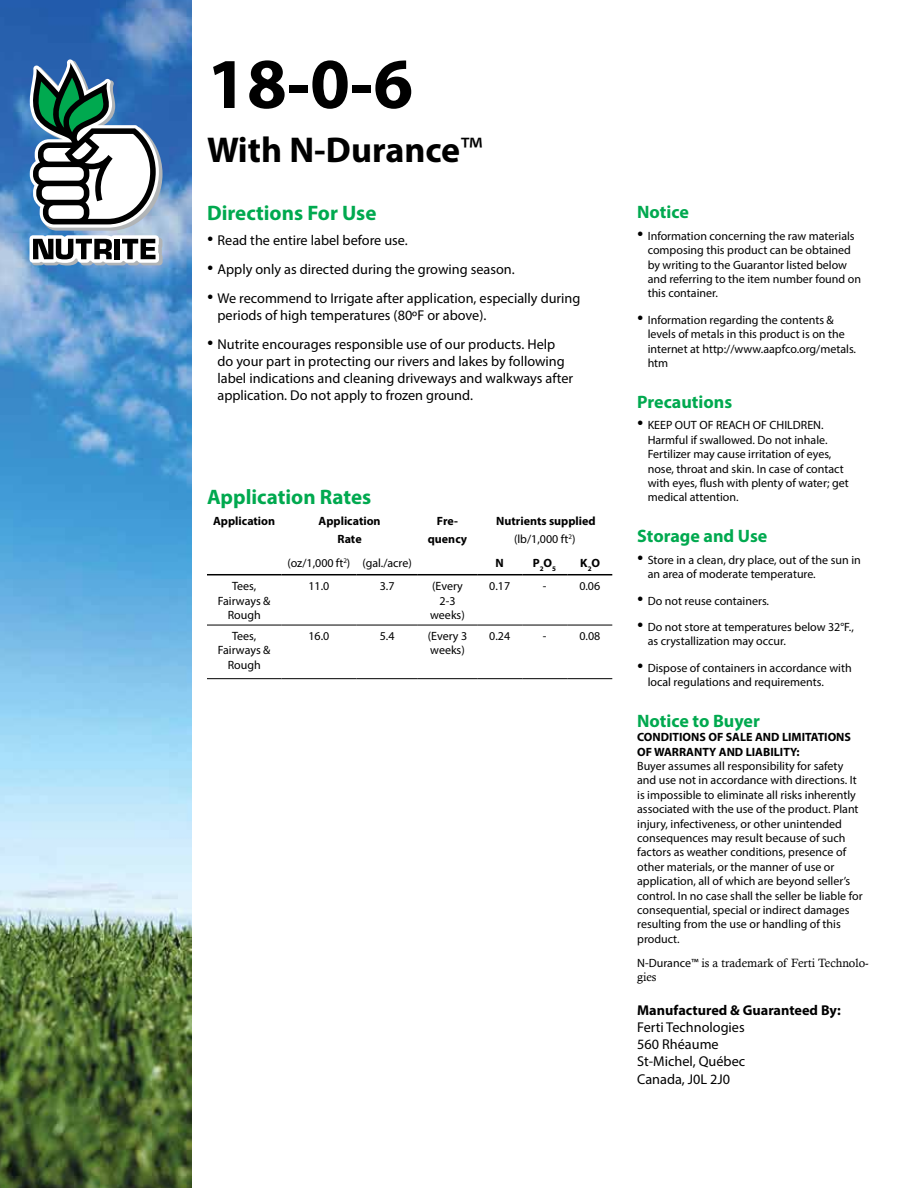
<style>
.page{position:relative;width:918px;height:1188px;background:#fff}
.page>*{position:absolute;margin:0;border:0;box-sizing:border-box;transform-origin:0 0}
.t1{font:700 72px "Myriad Pro";color:#000}
.t2{font:700 36px "Myriad Pro";color:#000}
.t3{font:700 21px "Myriad Pro";color:#00a94f}
.t4{font:700 18px "Myriad Pro";color:#00a94f}
.t5{font:14.25px/17.1px "Myriad Pro";color:#000}
.t6{font:700 14.25px "Myriad Pro";color:#000}
.t7{font:12px/14.4px "Myriad Pro";color:#000}
.t8{font:700 12px/18px "Myriad Pro";color:#000;text-align:center}
.t9{font:12px/14.4px "Calisto";color:#000}
.s1{font-weight:400}
.s2{font-family:"Calisto";font-size:18px}
.s3{font-family:"Myriad Pro"}
</style>
<div class="page">
<img style="left:0;top:0;width:191px;height:1188px">
<svg style="left:30px;top:59px;width:133px;height:207px"></svg>
<hr style="left:207px;top:574px;width:74px;height:1px;background:#000">
<hr style="left:281px;top:574px;width:75px;height:1px;background:#000">
<hr style="left:356px;top:574px;width:62px;height:1px;background:#000">
<hr style="left:418px;top:574px;width:59px;height:1px;background:#000">
<hr style="left:477px;top:574px;width:45px;height:1px;background:#000">
<hr style="left:522px;top:574px;width:45px;height:1px;background:#000">
<hr style="left:567px;top:574px;width:45px;height:1px;background:#000">
<hr style="left:207px;top:625px;width:74px;height:1px;background:#000">
<hr style="left:281px;top:625px;width:75px;height:1px;background:#000">
<hr style="left:356px;top:625px;width:62px;height:1px;background:#000">
<hr style="left:418px;top:625px;width:59px;height:1px;background:#000">
<hr style="left:477px;top:625px;width:45px;height:1px;background:#000">
<hr style="left:522px;top:625px;width:45px;height:1px;background:#000">
<hr style="left:567px;top:625px;width:45px;height:1px;background:#000">
<hr style="left:207px;top:678px;width:74px;height:1px;background:#000">
<hr style="left:281px;top:678px;width:75px;height:1px;background:#000">
<hr style="left:356px;top:678px;width:62px;height:1px;background:#000">
<hr style="left:418px;top:678px;width:59px;height:1px;background:#000">
<hr style="left:477px;top:678px;width:45px;height:1px;background:#000">
<hr style="left:522px;top:678px;width:45px;height:1px;background:#000">
<hr style="left:567px;top:678px;width:45px;height:1px;background:#000">
<h1 class="t1" style="left:207px;top:37px;width:208px">18-0-6</h1>
<h2 class="t2" style="left:207px;top:126px;width:277px">With N-Durance<span class="s1">™</span></h2>
<h3 class="t3" style="left:207px;top:199px;width:171px">Directions For Use</h3>
<p class="t5" style="left:207px;top:231px;width:202px"><span class="s2">•</span> Read the entire label before use.</p>
<p class="t5" style="left:207px;top:260px;width:309px"><span class="s2">•</span> Apply only as directed during the growing season.</p>
<p class="t5" style="left:218px;top:289px;width:365px;text-indent:-10px"><span class="s2">•</span> We recommend to Irrigate after application, especially during periods of high temperatures (80ºF or above).</p>
<p class="t5" style="left:218px;top:336px;width:357px;text-indent:-10px"><span class="s2">•</span> Nutrite encourages responsible use of our products. Help do your part in protecting our rivers and lakes by following label indications and cleaning driveways and walkways after application. Do not apply to frozen ground.</p>
<h3 class="t3" style="left:207px;top:483px;width:166px">Application Rates</h3>
<p class="t8" style="left:213px;top:511px;width:64px">Application</p>
<p class="t8" style="left:319px;top:511px;width:64px">Application<br>Rate</p>
<p class="t8" style="left:428px;top:511px;width:41px">Fre&shy;quency</p>
<p class="t8" style="left:496px;top:511px;width:101px">Nutrients supplied <span class="s1">(lb/1,000 ft</span><sup>2</sup><span class="s1">)</span></p>
<p class="t7" style="left:287px;top:556px;width:126px">(oz/1,000 ft<sup>2</sup>) (gal./acre)</p>
<p class="t8" style="left:495px;top:554px;width:10px">N</p>
<p class="t8" style="left:533px;top:554px;width:25px">P<sub>2</sub>O<sub>5</sub></p>
<p class="t8" style="left:580px;top:554px;width:21px">K<sub>2</sub>O</p>
<p class="t7" style="left:218px;top:579px;width:54px;text-align:center">Tees,<br>Fairways &amp;<br>Rough</p>
<p class="t7" style="left:308px;top:579px;width:22px">11.0</p>
<p class="t7" style="left:380px;top:579px;width:16px">3.7</p>
<p class="t7" style="left:430px;top:579px;width:36px;text-align:center">(Every<br>2-3 weeks)</p>
<p class="t7" style="left:489px;top:579px;width:22px">0.17</p>
<p class="t7" style="left:543px;top:579px;width:5px">-</p>
<p class="t7" style="left:579px;top:579px;width:22px">0.06</p>
<p class="t7" style="left:218px;top:629px;width:54px;text-align:center">Tees,<br>Fairways &amp;<br>Rough</p>
<p class="t7" style="left:308px;top:629px;width:22px">16.0</p>
<p class="t7" style="left:380px;top:629px;width:16px">5.4</p>
<p class="t7" style="left:428px;top:629px;width:41px">(Every 3 weeks)</p>
<p class="t7" style="left:489px;top:629px;width:22px">0.24</p>
<p class="t7" style="left:543px;top:629px;width:5px">-</p>
<p class="t7" style="left:579px;top:629px;width:22px">0.08</p>
<h3 class="t4" style="left:637px;top:200px;width:53px">Notice</h3>
<p class="t7" style="left:648px;top:228px;width:215px;text-indent:-10px"><span class="s2">•</span> Information concerning the raw materials composing this product can be obtained by writing to the Guarantor listed below and referring to the item number found on this container.</p>
<p class="t7" style="left:648px;top:312px;width:210px;text-indent:-10px"><span class="s2">•</span> Information regarding the contents &amp; levels of metals in this product is on the internet at http://www.aapfco.org/metals. htm</p>
<h3 class="t4" style="left:637px;top:390px;width:96px">Precautions</h3>
<p class="t7" style="left:648px;top:418px;width:203px;text-indent:-10px"><span class="s2">•</span> KEEP OUT OF REACH OF CHILDREN.<br>Harmful if swallowed. Do not inhale.<br>Fertilizer may cause irritation of eyes, nose, throat and skin. In case of contact with eyes, flush with plenty of water; get medical attention.</p>
<h3 class="t4" style="left:637px;top:524px;width:132px">Storage and Use</h3>
<p class="t7" style="left:648px;top:552px;width:215px;text-indent:-10px"><span class="s2">•</span> Store in a clean, dry place, out of the sun in an area of moderate temperature.</p>
<p class="t7" style="left:637px;top:593px;width:133px"><span class="s2">•</span> Do not reuse containers.</p>
<p class="t7" style="left:648px;top:620px;width:208px;text-indent:-10px"><span class="s2">•</span> Do not store at temperatures below 32°F., as crystallization may occur.</p>
<p class="t7" style="left:648px;top:660px;width:206px;text-indent:-10px"><span class="s2">•</span> Dispose of containers in accordance with local regulations and requirements.</p>
<h3 class="t4" style="left:637px;top:709px;width:124px">Notice to Buyer</h3>
<p class="t8" style="left:637px;top:729px;width:215px;line-height:14.4px;text-align:left">CONDITIONS OF SALE AND LIMITATIONS<br>OF WARRANTY AND LIABILITY:</p>
<p class="t7" style="left:637px;top:759px;width:227px">Buyer assumes all responsibility for safety and use not in accordance with directions. It is impossible to eliminate all risks inherently associated with the use of the product. Plant injury, infectiveness, or other unintended consequences may result because of such factors as weather conditions, presence of other materials, or the manner of use or application, all of which are beyond seller’s control. In no case shall the seller be liable for consequential, special or indirect damages resulting from the use or handling of this product.</p>
<p class="t9" style="left:637px;top:956px;width:233px"><span class="s3">N-Durance™</span> is a trademark of Ferti Technolo&shy;gies</p>
<p class="t6" style="left:637px;top:1001px;width:205px">Manufactured &amp; Guaranteed By:</p>
<p class="t5" style="left:637px;top:1019px;width:110px">Ferti Technologies<br>560 Rhéaume<br>St-Michel, Québec<br>Canada, J0L 2J0</p>
</div>
